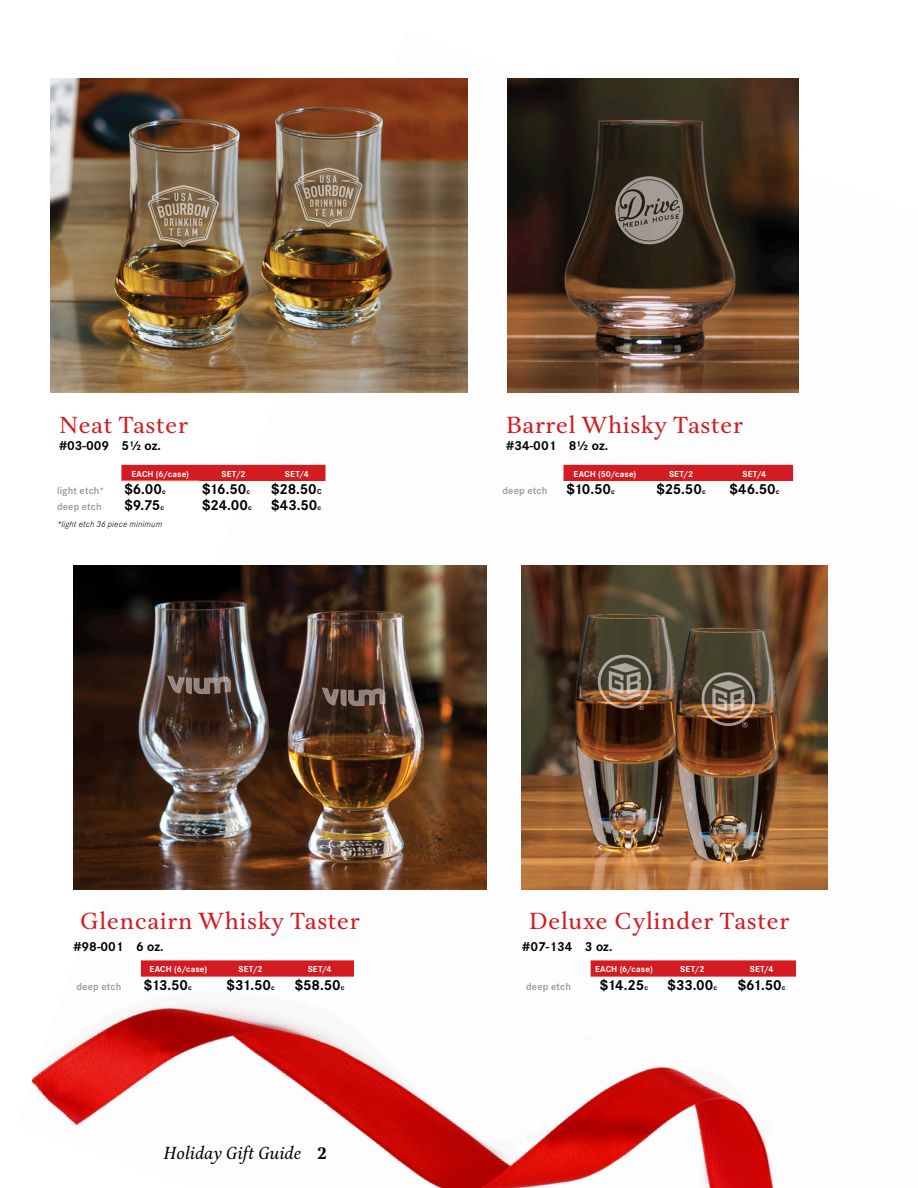
<style>
.page{position:relative;width:918px;height:1188px;background:#fff}
.page>*{position:absolute;margin:0;border:0;box-sizing:border-box;transform-origin:0 0}
.t1{font:24px "Aria Text G2";letter-spacing:.025em;color:#d41b21}
.t2{font:italic 18px "Aria Text G2";color:#000}
.t3{font:700 15px "Corporate S Pro";letter-spacing:-.015em;color:#000}
.t4{font:700 13.5px "Corporate S Pro";color:#000}
.t5{font:600 10.5px "Corporate S Pro";letter-spacing:.015em;color:#939498}
.item_title_line{font:700 9px "Corporate S Pro";letter-spacing:.02em;color:#fff}
.t6{font:italic 300 9px "Corporate S Pro";letter-spacing:.025em;color:#000}
.s1{font-size:7.5px}
.s2{font-weight:700;font-style:normal}
</style>
<div class="page">
<img style="left:31px;top:78px;width:498px;height:1110px">
<img style="left:529px;top:464px;width:299px;height:724px">
<img style="left:51px;top:78px;width:417px;height:315px">
<img style="left:507px;top:78px;width:292px;height:315px">
<div style="left:121px;top:465px;width:205px;height:16px;background:#d41b21"></div>
<hr style="left:121px;top:481px;width:78px;height:1px;background:#f4cdbd">
<div style="left:564px;top:465px;width:229px;height:16px;background:#d41b21"></div>
<svg style="left:141px;top:960px;width:213px;height:17px;background:#d5252b"></svg>
<svg style="left:591px;top:960px;width:205px;height:17px;background:#d5252b"></svg>
<img style="left:74px;top:565px;width:413px;height:324px">
<img style="left:522px;top:565px;width:306px;height:324px">
<p class="t1" style="left:59px;top:410px;width:131px">Neat Taster</p>
<p class="t4" style="left:59px;top:434px;width:103px">#03-009 5½ oz.</p>
<p class="item_title_line" style="left:131px;top:466px;width:59px">EACH (6/case)</p>
<p class="item_title_line" style="left:222px;top:466px;width:26px">SET/2</p>
<p class="item_title_line" style="left:285px;top:466px;width:25px">SET/4</p>
<p class="t5" style="left:57px;top:483px;width:49px">light etch*</p>
<p class="t3" style="left:124px;top:477px;width:43px">$6.00<span class="s1">c</span></p>
<p class="t3" style="left:202px;top:477px;width:50px">$16.50<span class="s1">c</span></p>
<p class="t3" style="left:271px;top:477px;width:52px">$28.50<span class="s1">C</span></p>
<p class="t5" style="left:57px;top:499px;width:46px">deep etch</p>
<p class="t3" style="left:124px;top:494px;width:41px">$9.75<span class="s1">c</span></p>
<p class="t3" style="left:202px;top:494px;width:51px">$24.00<span class="s1">c</span></p>
<p class="t3" style="left:271px;top:494px;width:52px">$43.50<span class="s1">c</span></p>
<p class="t6" style="left:57px;top:517px;width:107px">*light etch 36 piece minimum</p>
<p class="t1" style="left:506px;top:410px;width:238px">Barrel Whisky Taster</p>
<p class="t4" style="left:506px;top:434px;width:103px">#34-001 8½ oz.</p>
<p class="item_title_line" style="left:573px;top:466px;width:64px">EACH (50/case)</p>
<p class="item_title_line" style="left:669px;top:466px;width:26px">SET/2</p>
<p class="item_title_line" style="left:743px;top:466px;width:25px">SET/4</p>
<p class="t5" style="left:503px;top:483px;width:46px">deep etch</p>
<p class="t3" style="left:567px;top:477px;width:50px">$10.50<span class="s1">c</span></p>
<p class="t3" style="left:657px;top:477px;width:51px">$25.50<span class="s1">c</span></p>
<p class="t3" style="left:729px;top:477px;width:52px">$46.50<span class="s1">c</span></p>
<p class="t1" style="left:80px;top:907px;width:281px">Glencairn Whisky Taster</p>
<p class="t4" style="left:74px;top:936px;width:92px">#98-001 6 oz.</p>
<p class="item_title_line" style="left:150px;top:962px;width:59px">EACH (6/case)</p>
<p class="item_title_line" style="left:239px;top:962px;width:26px">SET/2</p>
<p class="item_title_line" style="left:308px;top:962px;width:25px">SET/4</p>
<p class="t5" style="left:77px;top:979px;width:46px">deep etch</p>
<p class="t3" style="left:144px;top:973px;width:50px">$13.50<span class="s1">c</span></p>
<p class="t3" style="left:227px;top:973px;width:50px">$31.50<span class="s1">c</span></p>
<p class="t3" style="left:295px;top:973px;width:51px">$58.50<span class="s1">c</span></p>
<p class="t2" style="left:164px;top:1143px;width:165px">Holiday Gift Guide <span class="s2">2</span></p>
<p class="t1" style="left:529px;top:907px;width:262px">Deluxe Cylinder Taster</p>
<p class="t4" style="left:522px;top:936px;width:92px">#07-134 3 oz.</p>
<p class="item_title_line" style="left:595px;top:962px;width:59px">EACH (6/case)</p>
<p class="item_title_line" style="left:680px;top:962px;width:26px">SET/2</p>
<p class="item_title_line" style="left:750px;top:962px;width:25px">SET/4</p>
<p class="t5" style="left:526px;top:979px;width:46px">deep etch</p>
<p class="t3" style="left:600px;top:973px;width:50px">$14.25<span class="s1">c</span></p>
<p class="t3" style="left:668px;top:973px;width:51px">$33.00<span class="s1">c</span></p>
<p class="t3" style="left:738px;top:973px;width:49px">$61.50<span class="s1">c</span></p>
</div>
